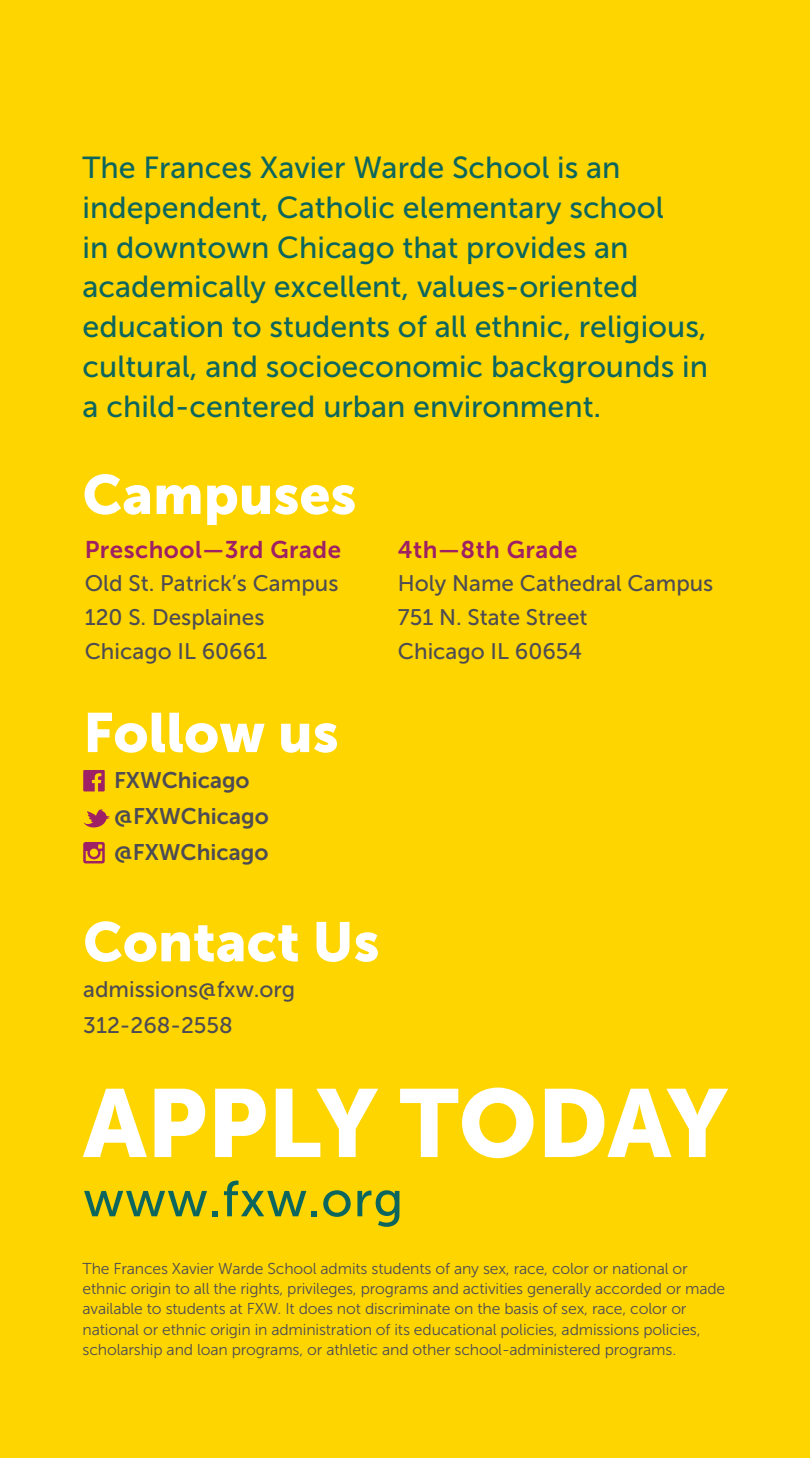
<style>
.page{position:relative;width:810px;height:1458px;background:#ffd500}
.page>*{position:absolute;margin:0;border:0;box-sizing:border-box;transform-origin:0 0}
.t1{font:95.62px "Museo Sans 900";color:#fff}
.t2{font:55.12px "Museo Sans 900";color:#fff}
.t3{font:50.18px "Museo Sans 500";letter-spacing:.02em;color:#0d665e}
.t4{font:30.38px/39.8px "Museo Sans 500";color:#0d665e}
.t5{font:24.07px "Museo Sans 700";letter-spacing:.02em;color:#9e2065}
.t6{font:22.5px "Museo Sans 500";color:#4d4c54}
.t7{font:22.5px "Museo Sans 700";color:#4d4c54}
.t8{font:15.75px/20.2px "Museo Sans 300";letter-spacing:-.01em;color:#4d4c54}
</style>
<div class="page">
<svg style="left:83px;top:770px;width:22px;height:21px"></svg>
<svg style="left:83px;top:809px;width:27px;height:19px"></svg>
<svg style="left:83px;top:842px;width:22px;height:21px"></svg>
<p class="t4" style="left:83px;top:148px;width:627px">The Frances Xavier Warde School is an independent, Catholic elementary school<br>in downtown Chicago that provides an academically excellent, values-oriented education to students of all ethnic, religious, cultural, and socioeconomic backgrounds in a child-centered urban environment.</p>
<p class="t2" style="left:83px;top:463px;width:275px">Campuses</p>
<p class="t5" style="left:85px;top:536px;width:258px">Preschool—3rd Grade</p>
<p class="t6" style="left:85px;top:571px;width:255px">Old St. Patrick’s Campus</p>
<p class="t6" style="left:85px;top:605px;width:181px">120 S. Desplaines</p>
<p class="t6" style="left:85px;top:639px;width:184px">Chicago IL 60661</p>
<p class="t2" style="left:83px;top:701px;width:257px">Follow us</p>
<p class="t7" style="left:114px;top:768px;width:137px">FXWChicago</p>
<p class="t7" style="left:114px;top:804px;width:156px">@FXWChicago</p>
<p class="t7" style="left:114px;top:840px;width:156px">@FXWChicago</p>
<p class="t5" style="left:398px;top:536px;width:181px">4th—8th Grade</p>
<p class="t6" style="left:398px;top:571px;width:317px">Holy Name Cathedral Campus</p>
<p class="t6" style="left:398px;top:605px;width:191px">751 N. State Street</p>
<p class="t6" style="left:398px;top:639px;width:186px">Chicago IL 60654</p>
<p class="t2" style="left:83px;top:911px;width:298px">Contact Us</p>
<p class="t6" style="left:83px;top:977px;width:214px">admissions@fxw.org</p>
<p class="t6" style="left:83px;top:1013px;width:151px">312-268-2558</p>
<p class="t1" style="left:83px;top:1069px;width:646px">APPLY TODAY</p>
<p class="t3" style="left:83px;top:1172px;width:322px">www.fxw.org</p>
<p class="t8" style="left:83px;top:1259px;width:644px">The Frances Xavier Warde School admits students of any sex, race, color or national or ethnic origin to all the rights, privileges, programs and activities generally accorded or made available to students at FXW. It does not discriminate on the basis of sex, race, color or national or ethnic origin in administration of its educational policies, admissions policies, scholarship and loan programs, or athletic and other school-administered programs.</p>
</div>
